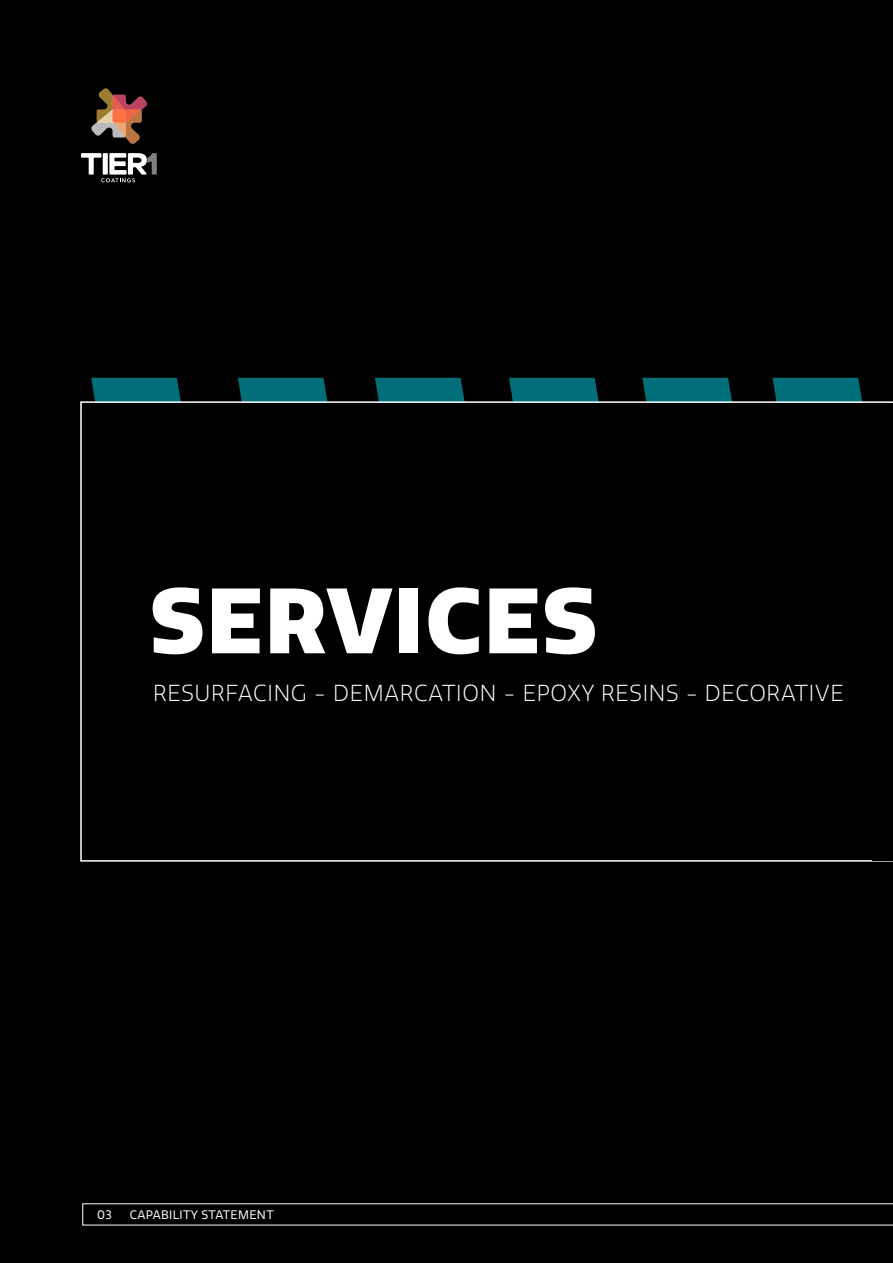
<style>
.page{position:relative;width:893px;height:1263px;background:#000}
.page>*{position:absolute;margin:0;border:0;box-sizing:border-box;transform-origin:0 0}
.t1{font:900 90px "Quatro";letter-spacing:.03em;color:#fff}
.t2{font:300 22.5px "Quatro";letter-spacing:.03em;color:#fff}
.t3{font:12px "Quatro";letter-spacing:.03em;color:#fff}
</style>
<div class="page">
<svg style="left:91px;top:378px;width:237px;height:23px"></svg>
<div style="left:375px;top:378px;width:90px;height:23px;background:#006f7a"></div>
<div style="left:509px;top:378px;width:90px;height:23px;background:#006f7a"></div>
<div style="left:642px;top:378px;width:90px;height:23px;background:#006f7a"></div>
<div style="left:772px;top:378px;width:90px;height:23px;background:#006f7a"></div>
<svg style="left:82px;top:1203px;width:811px;height:22px"></svg>
<svg style="left:81px;top:153px;width:76px;height:29px"></svg>
<svg style="left:91px;top:88px;width:56px;height:56px"></svg>
<h1 class="t1" style="left:150px;top:567px;width:448px">SERVICES</h1>
<p class="t2" style="left:153px;top:680px;width:692px">RESURFACING - DEMARCATION - EPOXY RESINS - DECORATIVE</p>
<p class="t3" style="left:97px;top:1207px;width:16px">03</p>
<p class="t3" style="left:130px;top:1207px;width:146px">CAPABILITY STATEMENT</p>
</div>
